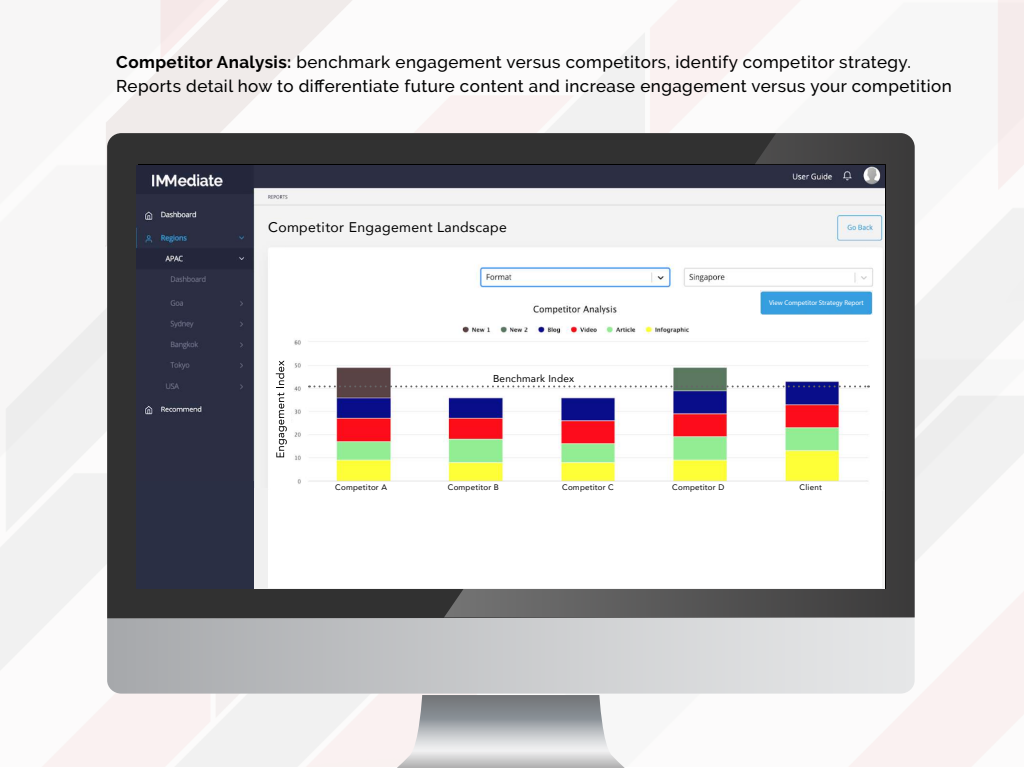
<style>
.page{position:relative;width:1024px;height:768px;background:#fff}
.page>*{position:absolute;margin:0;border:0;box-sizing:border-box;transform-origin:0 0}
.t1{font:500 17px/24px "Raleway";letter-spacing:.025em;color:#000}
.t2{font:14px "Avenir";letter-spacing:.025em;color:#000}
.t3{font:10px "Avenir";letter-spacing:.025em;color:#000}
.t4{font:8px "Avenir";letter-spacing:.025em;color:#000}
.t5{font:6.9px "Myriad Pro";color:#fff}
.s1{font-weight:700}
</style>
<div class="page">
<svg style="left:107px;top:618px;width:808px;height:76px"></svg>
<div style="left:107px;top:133px;width:808px;height:485px;background:#313131"></div>
<svg style="left:397px;top:695px;width:228px;height:73px"></svg>
<svg style="left:444px;top:133px;width:471px;height:484px"></svg>
<img style="left:136px;top:165px;width:749px;height:325px">
<div style="left:136px;top:481px;width:118px;height:108px;background:#2a2f44"></div>
<div style="left:254px;top:488px;width:14px;height:101px;background:#f0f0f0"></div>
<div style="left:268px;top:490px;width:614px;height:98px;background:#fff"></div>
<img style="left:137px;top:166px;width:105px;height:27px">
<div style="left:267px;top:219px;width:55px;height:18px;background:#f3f3f3"></div>
<div style="left:282px;top:385px;width:9px;height:63px;background:#fff"></div>
<svg style="left:276px;top:360px;width:11px;height:97px"></svg>
<div style="left:342px;top:482px;width:496px;height:10px;background:#fff"></div>
<img style="left:761px;top:291px;width:112px;height:24px">
<div style="left:766px;top:296px;width:100px;height:14px;background:#369edf"></div>
<svg style="left:309px;top:385px;width:560px;height:3px"></svg>
<p class="t1" style="left:116px;top:50px;width:837px"><span class="s1">Competitor Analysis:</span> benchmark engagement versus competitors, identify competitor strategy.<br>Reports detail how to differentiate future content and increase engagement versus your competition</p>
<p class="t2" style="left:268px;top:216px;width:240px">Competitor Engagement Landscape</p>
<p class="t3" style="left:493px;top:371px;width:83px">Benchmark Index</p>
<p class="t5" style="left:769px;top:299px;width:96px">View Competitor Strategy Report</p>
<p class="t4" style="left:335px;top:481px;width:53px">Competitor A</p>
<p class="t4" style="left:448px;top:481px;width:53px">Competitor B</p>
<p class="t4" style="left:562px;top:481px;width:53px">Competitor C</p>
<p class="t4" style="left:672px;top:481px;width:54px">Competitor D</p>
<p class="t4" style="left:800px;top:481px;width:24px">Client</p>
</div>
